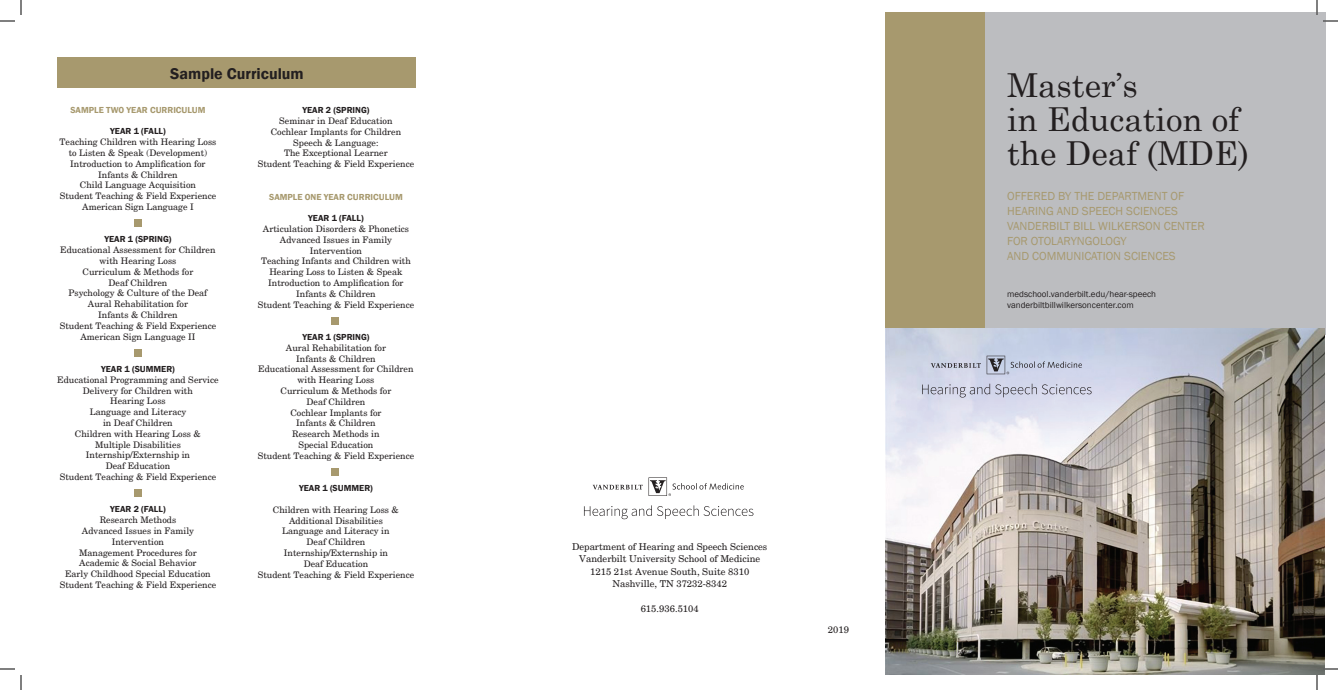
<style>
.page{position:relative;width:1338px;height:690px;background:#fff}
.page>*{position:absolute;margin:0;border:0;box-sizing:border-box;transform-origin:0 0}
.t1{font:33px/34px "Century Schoolbook";color:#231f20}
.t2{font:600 16px "Franklin Gothic";color:#231f20}
.t3{font:12px/15px "Franklin Gothic";color:#a7996e}
.t4{font:9.5px/12.5px "New Century Schlbk";color:#231f20;text-align:center}
.t5{font:9px/10.8px "New Century Schlbk";color:#231f20;text-align:center}
.t6{font:600 9px "Franklin Gothic";color:#231f20}
.t7{font:9px/10.8px "Franklin Gothic";color:#231f20}
.t8{font:600 9px "Franklin Gothic";color:#a7996e}
</style>
<div class="page">
<div style="left:975px;top:12px;width:351px;height:322px;background:#bcbdc0"></div>
<div style="left:886px;top:12px;width:99px;height:318px;background:#a7996e"></div>
<img style="left:885px;top:329px;width:439px;height:346px">
<div style="left:58px;top:57px;width:358px;height:31px;background:#a7996e"></div>
<div style="left:134px;top:219px;width:8px;height:8px;background:#a7996e"></div>
<div style="left:134px;top:349px;width:8px;height:8px;background:#a7996e"></div>
<div style="left:134px;top:489px;width:8px;height:8px;background:#a7996e"></div>
<div style="left:332px;top:468px;width:7px;height:8px;background:#a7996e"></div>
<div style="left:332px;top:317px;width:7px;height:8px;background:#a7996e"></div>
<svg style="left:922px;top:384px;width:170px;height:14px;background:#bfc2d3"></svg>
<svg style="left:931px;top:363px;width:50px;height:5px"></svg>
<svg style="left:987px;top:356px;width:95px;height:18px;background:#b5bccf"></svg>
<svg style="left:584px;top:505px;width:169px;height:14px"></svg>
<svg style="left:593px;top:485px;width:50px;height:5px"></svg>
<svg style="left:649px;top:477px;width:95px;height:19px"></svg>
<svg style="left:0;top:0;width:22px;height:22px"></svg>
<svg style="left:0;top:668px;width:22px;height:22px"></svg>
<svg style="left:1316px;top:0;width:22px;height:22px"></svg>
<svg style="left:1316px;top:668px;width:22px;height:22px"></svg>
<h2 class="t2" style="left:170px;top:64px;width:135px">SAMPLE CURRICULUM</h2>
<p class="t8" style="left:70px;top:104px;width:137px">SAMPLE TWO YEAR CURRICULUM</p>
<p class="t6" style="left:110px;top:126px;width:57px">YEAR 1 (FALL)</p>
<p class="t5" style="left:60px;top:137px;width:158px">Teaching Children with Hearing Loss to Listen &amp; Speak (Development)<br>Introduction to Amplification for<br>Infants &amp; Children<br>Child Language Acquisition<br>Student Teaching &amp; Field Experience<br>American Sign Language I</p>
<p class="t6" style="left:104px;top:234px;width:69px">YEAR 1 (SPRI NG)</p>
<p class="t5" style="left:60px;top:245px;width:158px">Educational Assessment for Children with Hearing Loss<br>Curriculum &amp; Methods for<br>Deaf Children<br>Psychology &amp; Culture of the Deaf<br>Aural Rehabilitation for<br>Infants &amp; Children<br>Student Teaching &amp; Field Experience<br>American Sign Language II</p>
<p class="t6" style="left:101px;top:363px;width:47px">YEAR 1 (SUMMER</p>
<p class="t6" style="left:172px;top:363px;width:4px">)</p>
<p class="t5" style="left:57px;top:374px;width:163px">Educational Programming and Service<br>Delivery for Children with<br>Hearing Loss<br>Language and Literacy<br>in Deaf Children<br>Children with Hearing Loss &amp;<br>Multiple Disabilities<br>Internship/Externship in<br>Deaf Education<br>Student Teaching &amp; Field Experience</p>
<p class="t6" style="left:110px;top:504px;width:57px">YEAR 2 (FALL)</p>
<p class="t5" style="left:60px;top:515px;width:158px">Research Methods<br>Advanced Issues in Family<br>Intervention<br>Management Procedures for<br>Academic &amp; Social Behavior<br>Early Childhood Special Education<br>Student Teaching &amp; Field Experience</p>
<p class="t6" style="left:302px;top:105px;width:69px">YEAR 2 (SPRI NG)</p>
<p class="t5" style="left:258px;top:115px;width:158px">Seminar in Deaf Education<br>Cochlear Implants for Children<br>Speech &amp; Language:<br>The Exceptional Learner<br>Student Teaching &amp; Field Experience</p>
<p class="t8" style="left:269px;top:191px;width:135px">SAMPLE ONE YEAR CURRICULUM</p>
<p class="t6" style="left:308px;top:213px;width:57px">YEAR 1 (FALL)</p>
<p class="t5" style="left:258px;top:223px;width:158px">Articulation Disorders &amp; Phonetics<br>Advanced Issues in Family<br>Intervention<br>Teaching Infants and Children with<br>Hearing Loss to Listen &amp; Speak<br>Introduction to Amplification for<br>Infants &amp; Children<br>Student Teaching &amp; Field Experience</p>
<p class="t6" style="left:302px;top:331px;width:69px">YEAR 1 (SPRI NG)</p>
<p class="t5" style="left:258px;top:342px;width:158px">Aural Rehabilitation for<br>Infants &amp; Children<br>Educational Assessment for Children with Hearing Loss<br>Curriculum &amp; Methods for<br>Deaf Children<br>Cochlear Implants for<br>Infants &amp; Children<br>Research Methods in<br>Special Education<br>Student Teaching &amp; Field Experience</p>
<p class="t6" style="left:299px;top:483px;width:7px">YEAR</p>
<p class="t6" style="left:323px;top:483px;width:23px">1 (SUMMER</p>
<p class="t6" style="left:370px;top:483px;width:4px">)</p>
<p class="t5" style="left:258px;top:504px;width:158px">Children with Hearing Loss &amp;<br>Additional Disabilities<br>Language and Literacy in<br>Deaf Children<br>Internship/Externship in<br>Deaf Education<br>Student Teaching &amp; Field Experience</p>
<p class="t4" style="left:572px;top:540px;width:197px">Department of Hearing and Speech Sciences Vanderbilt University School of Medicine 1215 21st Avenue South, Suite 8310<br>Nashville, TN 37232-8342</p>
<p class="t4" style="left:641px;top:603px;width:60px">615.936.5104</p>
<p class="t4" style="left:828px;top:623px;width:23px">2019</p>
<h1 class="t1" style="left:1007px;top:65px;width:243px">Master’s<br>in Education of the Deaf (MDE)</h1>
<h3 class="t3" style="left:1007px;top:189px;width:199px">OFFERED BY THE DEPARTMENT OF<br>HEARING AND SPEECH SCIENCES<br>VANDERBILT BILL WILKERSON CENTER<br>FOR OTOLARYNGOLOGY<br>AND COMMUNICATION SCIENCES</h3>
<p class="t7" style="left:1007px;top:289px;width:151px">medschool.vanderbilt.edu/hear-speech vanderbiltbillwilkersoncenter.com</p>
</div>
